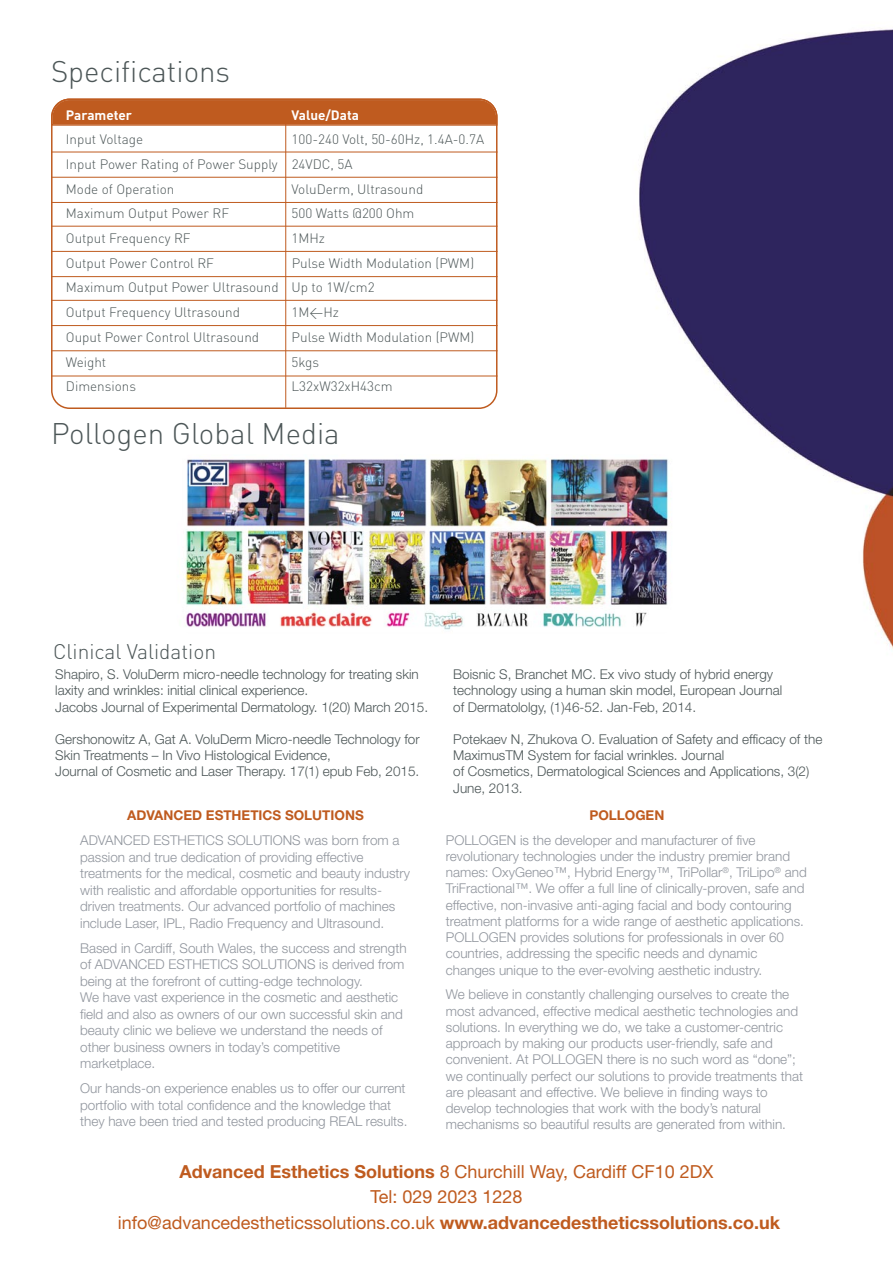
<style>
.page{position:relative;width:893px;height:1263px;background:#fff}
.page>*{position:absolute;margin:0;border:0;box-sizing:border-box;transform-origin:0 0}
.t1{font:300 29.4px "DIN";color:#4c5657}
.t2{font:300 21px "DIN";color:#4c5657}
.t3{font:18px/25.8px "Helvetica Neue";color:#bf5b1f;text-align:center}
.t4{font:300 13.5px/16.2px "Helvetica Neue";color:#90959d}
.t5{font:300 13.5px/16.2px "Helvetica Neue";color:#4c5657}
.t6{font:300 13.5px/24.8px "DIN";color:#4c5657}
.t7{font:700 13.5px "Helvetica Neue";color:#bf5b1f}
.t8{font:700 13.5px "DIN";color:#fff}
.s1{font-weight:700}
</style>
<div class="page">
<img style="left:66px;top:28px;width:827px;height:621px">
<img style="left:177px;top:454px;width:500px;height:180px;border-radius:17px">
<svg style="left:51px;top:99px;width:446px;height:310px"></svg>
<hr style="left:285px;top:109px;width:1px;height:299px;background:#bf5b1f">
<hr style="left:51px;top:152px;width:446px;height:1px;background:#bf5b1f">
<hr style="left:51px;top:177px;width:446px;height:1px;background:#bf5b1f">
<hr style="left:51px;top:202px;width:446px;height:1px;background:#bf5b1f">
<hr style="left:51px;top:226px;width:446px;height:1px;background:#bf5b1f">
<hr style="left:51px;top:251px;width:446px;height:1px;background:#bf5b1f">
<hr style="left:51px;top:276px;width:446px;height:1px;background:#bf5b1f">
<hr style="left:51px;top:300px;width:446px;height:1px;background:#bf5b1f">
<hr style="left:51px;top:325px;width:446px;height:1px;background:#bf5b1f">
<hr style="left:51px;top:350px;width:446px;height:1px;background:#bf5b1f">
<hr style="left:51px;top:376px;width:446px;height:1px;background:#bf5b1f">
<h1 class="t1" style="left:51px;top:61px;width:181px">Specifications</h1>
<p class="t8" style="left:66px;top:110px;width:68px">Parameter</p>
<p class="t8" style="left:292px;top:110px;width:69px">Value/Data</p>
<p class="t6" style="left:66px;top:129px;width:79px">Input Voltage</p>
<p class="t6" style="left:66px;top:129px;width:420px;text-indent:226px">100-240 Volt, 50-60Hz, 1.4A-0.7A<br>Input Power Rating of Power Supply 24VDC, 5A<br>Mode of Operation</p>
<p class="t6" style="left:292px;top:178px;width:133px">VoluDerm, Ultrasound</p>
<p class="t6" style="left:66px;top:203px;width:165px">Maximum Output Power RF</p>
<p class="t6" style="left:292px;top:203px;width:124px">500 Watts @200 Ohm</p>
<p class="t6" style="left:66px;top:227px;width:126px">Output Frequency RF</p>
<p class="t6" style="left:292px;top:227px;width:35px">1MHz</p>
<p class="t6" style="left:66px;top:252px;width:150px">Output Power Control RF</p>
<p class="t6" style="left:66px;top:252px;width:410px;text-indent:226px">Pulse Width Modulation (PWM)<br>Maximum Output Power Ultrasound Up to 1W/cm2<br>Output Frequency Ultrasound</p>
<p class="t6" style="left:292px;top:302px;width:49px">1M&lt;Hz</p>
<p class="t6" style="left:66px;top:326px;width:195px">Ouput Power Control Ultrasound</p>
<p class="t6" style="left:292px;top:326px;width:184px">Pulse Width Modulation (PWM)</p>
<p class="t6" style="left:66px;top:351px;width:42px">Weight</p>
<p class="t6" style="left:292px;top:351px;width:29px">5kgs</p>
<p class="t6" style="left:66px;top:376px;width:72px">Dimensions</p>
<p class="t6" style="left:292px;top:376px;width:103px">L32xW32xH43cm</p>
<h1 class="t1" style="left:51px;top:423px;width:290px">Pollogen Global Media</h1>
<h2 class="t2" style="left:53px;top:644px;width:164px">Clinical Validation</h2>
<p class="t5" style="left:55px;top:667px;width:374px">Shapiro, S. VoluDerm micro-needle technology for treating skin laxity and wrinkles: initial clinical experience.<br>Jacobs Journal of Experimental Dermatology. 1(20) March 2015.</p>
<p class="t5" style="left:55px;top:732px;width:366px">Gershonowitz A, Gat A. VoluDerm Micro-needle Technology for<br>Skin Treatments – In Vivo Histological Evidence,<br>Journal of Cosmetic and Laser Therapy. 17(1) epub Feb, 2015.</p>
<p class="t7" style="left:127px;top:810px;width:238px">ADVANCED ESTHETICS SOLUTIONS</p>
<p class="t4" style="left:80px;top:833px;width:331px">ADVANCED ESTHETICS SOLUTIONS was born from a passion and true dedication of providing effective treatments for the medical, cosmetic and beauty industry with realistic and affordable opportunities for results&shy;driven treatments. Our advanced portfolio of machines include Laser, IPL, Radio Frequency and Ultrasound.</p>
<p class="t4" style="left:80px;top:941px;width:328px">Based in Cardiff, South Wales, the success and strength of ADVANCED ESTHETICS SOLUTIONS is derived from being at the forefront of cutting-edge technology.<br>We have vast experience in the cosmetic and aesthetic field and also as owners of our own successful skin and beauty clinic we believe we understand the needs of other business owners in today’s competitive marketplace.</p>
<p class="t4" style="left:80px;top:1081px;width:329px">Our hands-on experience enables us to offer our current portfolio with total confidence and the knowledge that they have been tried and tested producing REAL results.</p>
<p class="t5" style="left:453px;top:667px;width:330px">Boisnic S, Branchet MC. Ex vivo study of hybrid energy technology using a human skin model, European Journal of Dermatololgy, (1)46-52. Jan-Feb, 2014.</p>
<p class="t5" style="left:453px;top:732px;width:371px">Potekaev N, Zhukova O. Evaluation of Safety and efficacy of the MaximusTM System for facial wrinkles. Journal<br>of Cosmetics, Dermatological Sciences and Applications, 3(2)<br>June, 2013.</p>
<p class="t7" style="left:589px;top:810px;width:76px">POLLOGEN</p>
<p class="t4" style="left:446px;top:833px;width:362px">POLLOGEN is the developer and manufacturer of five revolutionary technologies under the industry premier brand names: OxyGeneo™, Hybrid Energy™, TriPollar<sup>®</sup>, TriLipo<sup>®</sup> and TriFractional™. We offer a full line of clinically-proven, safe and effective, non-invasive anti-aging facial and body contouring treatment platforms for a wide range of aesthetic applications.<br>POLLOGEN provides solutions for professionals in over 60 countries, addressing the specific needs and dynamic changes unique to the ever-evolving aesthetic industry.</p>
<p class="t4" style="left:446px;top:988px;width:359px">We believe in constantly challenging ourselves to create the most advanced, effective medical aesthetic technologies and solutions. In everything we do, we take a customer-centric approach by making our products user-friendly, safe and convenient. At POLLOGEN there is no such word as “done”; we continually perfect our solutions to provide treatments that are pleasant and effective. We believe in finding ways to develop technologies that work with the body’s natural mechanisms so beautiful results are generated from within.</p>
<h3 class="t3" style="left:118px;top:1160px;width:664px"><span class="s1">Advanced Esthetics Solutions</span> 8 Churchill Way, Cardiff CF10 2DX<br>Tel: 029 2023 1228<br>info@advancedestheticssolutions.co.uk <span class="s1">www.advancedestheticssolutions.co.uk</span></h3>
</div>
